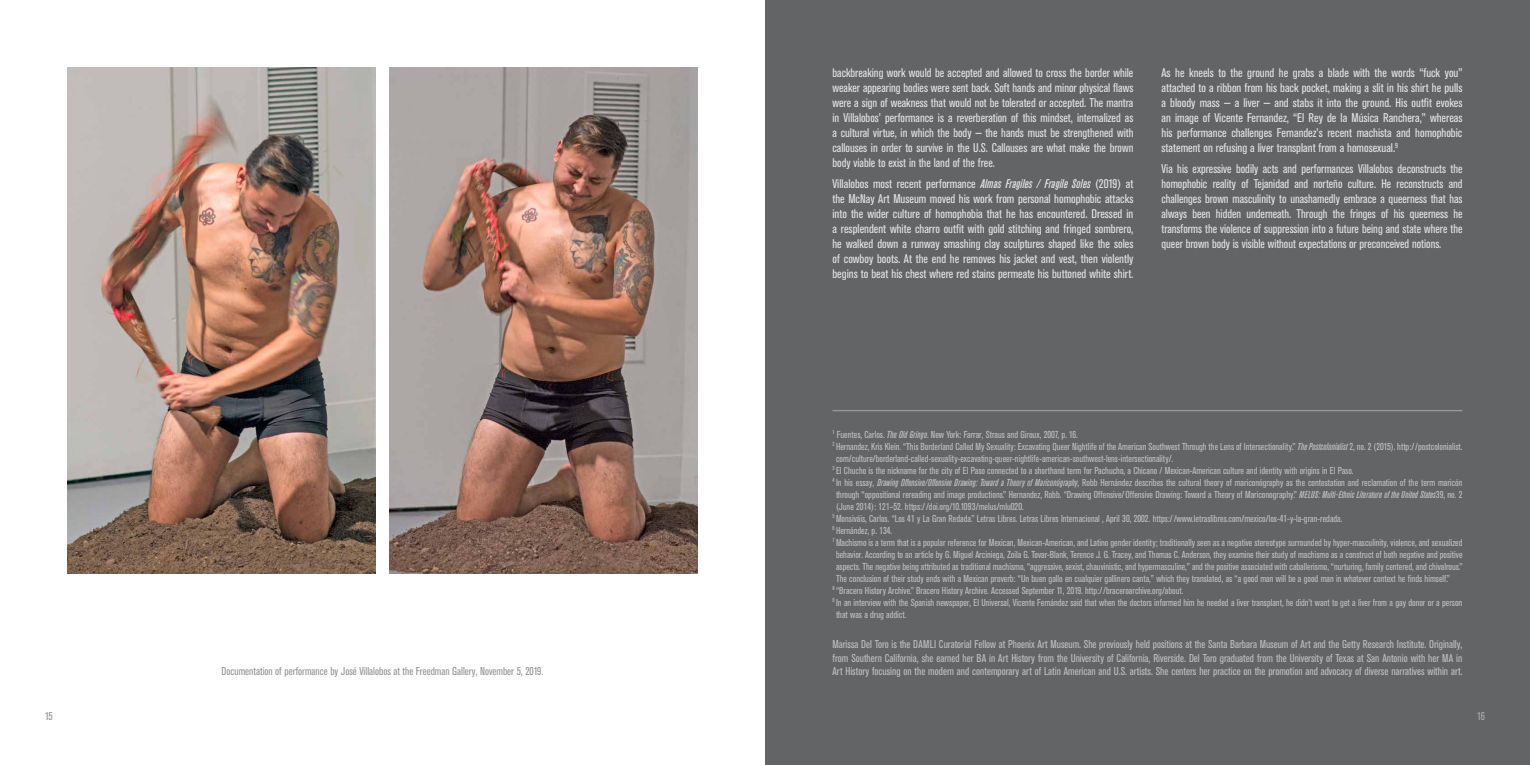
<style>
.page{position:relative;width:1530px;height:765px;background:#fff}
.page>*{position:absolute;margin:0;border:0;box-sizing:border-box;transform-origin:0 0}
.t1{font:condensed 12.5px/15px "Akzidenz Grotesk BE";color:#e2e3e4;text-align:justify}
.t2{font:condensed 11.25px/13.5px "Akzidenz Grotesk BE";color:#bcbec0;text-align:justify}
.t3{font:condensed 11.25px "Akzidenz Grotesk BE";color:#939598}
.t4{font:condensed 11.25px "Akzidenz Grotesk BE";color:#a7a9ac}
.t5{font:condensed 10px "Akzidenz Grotesk BE";color:#bcbec0}
.s1{font-weight:500;font-style:italic}
</style>
<div class="page">
<div style="left:765px;top:0;width:765px;height:765px;background:#636466"></div>
<img style="left:68px;top:68px;width:307px;height:506px">
<img style="left:390px;top:68px;width:308px;height:506px">
<hr style="left:832px;top:410px;width:630px;height:1px;background:#a7a9ac">
<p class="t3" style="left:222px;top:665px;width:323px">Documentation of performance by José Villalobos at the Freedman Gallery, November 5, 2019.</p>
<p class="t1" style="left:832px;top:65px;width:302px">backbreaking work would be accepted and allowed to cross the border while weaker appearing bodies were sent back. Soft hands and minor physical flaws were a sign of weakness that would not be tolerated or accepted. The mantra in Villalobos’ performance is a reverberation of this mindset, internalized as a cultural virtue, in which the body − the hands must be strengthened with callouses in order to survive in the U.S. Callouses are what make the brown body viable to exist in the land of the free.</p>
<p class="t1" style="left:832px;top:176px;width:302px">Villalobos most recent performance <span class="s1">Almas Fragiles / Fragile Soles</span> (2019) at the McNay Art Museum moved his work from personal homophobic attacks into the wider culture of homophobia that he has encountered. Dressed in a resplendent white charro outfit with gold stitching and fringed sombrero, he walked down a runway smashing clay sculptures shaped like the soles of cowboy boots. At the end he removes his jacket and vest, then violently begins to beat his chest where red stains permeate his buttoned white shirt.</p>
<p class="t1" style="left:1162px;top:65px;width:302px">As he kneels to the ground he grabs a blade with the words “fuck you” attached to a ribbon from his back pocket, making a slit in his shirt he pulls a bloody mass − a liver − and stabs it into the ground. His outfit evokes an image of Vicente Fernandez, “El Rey de la Música Ranchera,” whereas his performance challenges Fernandez’s recent machista and homophobic statement on refusing a liver transplant from a homosexual.<sup>9</sup></p>
<p class="t1" style="left:1162px;top:161px;width:302px">Via his expressive bodily acts and performances Villalobos deconstructs the homophobic reality of Tejanidad and norteño culture. He reconstructs and challenges brown masculinity to unashamedly embrace a queerness that has always been hidden underneath. Through the fringes of his queerness he transforms the violence of suppression into a future being and state where the queer brown body is visible without expectations or preconceived notions.</p>
<p class="t5" style="left:832px;top:429px;width:247px"><sup>1</sup> Fuentes, Carlos. <span class="s1">The Old Gringo</span>. New York: Farrar, Straus and Giroux, 2007, p. 16.</p>
<p class="t5" style="left:832px;top:441px;width:632px"><sup>2</sup> Hernandez, Kris Klein. “This Borderland Called My Sexuality: Excavating Queer Nightlife of the American Southwest Through the Lens of Intersectionality.” <span class="s1">The Postcolonialist</span> 2, no. 2 (2015). http://postcolonialist.</p>
<p class="t5" style="left:836px;top:453px;width:339px">com/culture/borderland-called-sexuality-excavating-queer-nightlife-american-southwest-lens-intersectionality/.</p>
<p class="t5" style="left:832px;top:465px;width:523px"><sup>3</sup> El Chucho is the nickname for the city of El Paso connected to a shorthand term for Pachucho, a Chicano / Mexican-American culture and identity with origins in El Paso.</p>
<p class="t5" style="left:832px;top:477px;width:631px"><sup>4</sup> In his essay, <span class="s1">Drawing Offensive/Offensive Drawing: Toward a Theory of Mariconógraphy</span>, Robb Hernández describes the cultural theory of mariconógraphy as the contestation and reclamation of the term maricón</p>
<p class="t5" style="left:836px;top:489px;width:628px">through “oppositional rereading and image productions.” Hernandez, Robb. “Drawing Offensive/Offensive Drawing: Toward a Theory of Mariconography.” <span class="s1">MELUS: Multi-Ethnic Literature of the United States</span>39, no. 2</p>
<p class="t5" style="left:836px;top:501px;width:189px">(June 2014): 121–52. https://doi.org/10.1093/melus/mlu020.</p>
<p class="t5" style="left:832px;top:513px;width:512px"><sup>5</sup> Monsiváis, Carlos. “Los 41 y La Gran Redada.” Letras Libres. Letras Libres Internacional , April 30, 2002. https://www.letraslibres.com/mexico/los-41-y-la-gran-redada.</p>
<p class="t5" style="left:832px;top:525px;width:61px"><sup>6</sup> Hernández, p. 134.</p>
<p class="t5" style="left:832px;top:537px;width:632px"><sup>7</sup> Machismo is a term that is a popular reference for Mexican, Mexican-American, and Latino gender identity; traditionally seen as a negative stereotype surrounded by hyper-masculinity, violence, and sexualized</p>
<p class="t5" style="left:836px;top:549px;width:628px">behavior. According to an article by G. Miguel Arciniega, Zoila G. Tovar-Blank, Terence J. G. Tracey, and Thomas C. Anderson, they examine their study of machismo as a construct of both negative and positive</p>
<p class="t5" style="left:836px;top:561px;width:628px">aspects. The negative being attributed as traditional machismo, “aggressive, sexist, chauvinistic, and hypermasculine,” and the positive associated with caballerismo, “nurturing, family centered, and chivalrous.”</p>
<p class="t5" style="left:836px;top:573px;width:616px">The conclusion of their study ends with a Mexican proverb: “Un buen gallo en cualquier gallinero canta,” which they translated, as “a good man will be a good man in whatever context he finds himself.”</p>
<p class="t5" style="left:832px;top:585px;width:352px"><sup>8</sup> “Bracero History Archive.” Bracero History Archive. Accessed September 11, 2019. http://braceroarchive.org/about.</p>
<p class="t5" style="left:832px;top:597px;width:631px"><sup>9</sup> In an interview with the Spanish newspaper, El Universal, Vicente Fernández said that when the doctors informed him he needed a liver transplant, he didn’t want to get a liver from a gay donor or a person</p>
<p class="t5" style="left:836px;top:609px;width:72px">that was a drug addict.</p>
<p class="t2" style="left:832px;top:638px;width:632px">Marissa Del Toro is the DAMLI Curatorial Fellow at Phoenix Art Museum. She previously held positions at the Santa Barbara Museum of Art and the Getty Research Institute. Originally, from Southern California, she earned her BA in Art History from the University of California, Riverside. Del Toro graduated from the University of Texas at San Antonio with her MA in Art History focusing on the modern and contemporary art of Latin American and U.S. artists. She centers her practice on the promotion and advocacy of diverse narratives within art.</p>
<p class="t3" style="left:45px;top:710px;width:9px">15</p>
<p class="t4" style="left:1477px;top:710px;width:9px">16</p>
</div>
